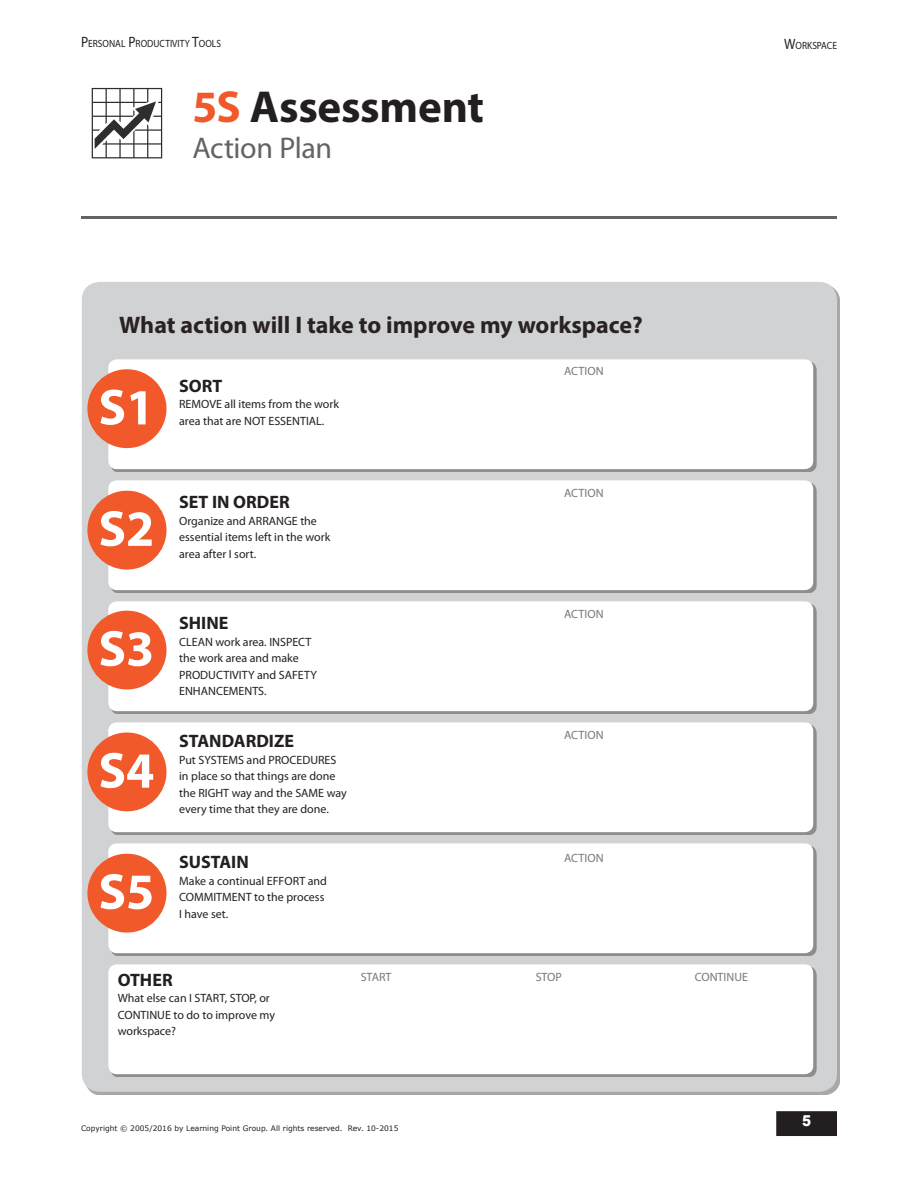
<style>
.page{position:relative;width:918px;height:1188px;background:#fff}
.page>*{position:absolute;margin:0;border:0;box-sizing:border-box;transform-origin:0 0}
.t1{font:700 51px "Myriad Pro";color:#fff}
.t2{font:700 45px "Myriad Pro";letter-spacing:-.005em;color:#231f20}
.t3{font:30px "Myriad Pro";letter-spacing:-.015em;color:#636366}
.t4{font:700 24px "Myriad Pro";color:#2a2222}
.t5{font:700 18px "Myriad Pro";color:#231f20}
.t6{font:900 15px "Arial";color:#fff;scale:.9 1}
.t7{font:12px/16.5px "Myriad Pro";color:#231f20}
.t8{font:12px "Myriad Pro";color:#7d7575}
.t9{font:10.5px "Myriad Pro";color:#231f20;scale:.9 1}
.t10{font:7.5px "Verdana";color:#231f20}
.s1{font-size:15px}
.s2{color:#f1592a}
</style>
<div class="page">
<hr style="left:81px;top:216px;width:756px;height:3px;background:#636366">
<div style="left:777px;top:1112px;width:59px;height:23px;background:#231f20"></div>
<div style="left:776px;top:1111px;width:61px;height:25px;border:2px solid #231f20"></div>
<div style="left:82px;top:282px;width:755px;height:810px;background:#d1d2d4;border-radius:18px"></div>
<div style="left:111px;top:362px;width:705px;height:110px;background:#2a2222;opacity:.4"></div>
<div style="left:108px;top:359px;width:705px;height:110px;background:#fff;border-radius:9px"></div>
<div style="left:111px;top:483px;width:705px;height:110px;background:#2a2222;opacity:.4"></div>
<div style="left:108px;top:480px;width:705px;height:110px;background:#fff;border-radius:9px"></div>
<div style="left:111px;top:604px;width:705px;height:110px;background:#2a2222;opacity:.4"></div>
<div style="left:108px;top:601px;width:705px;height:110px;background:#fff;border-radius:9px"></div>
<div style="left:111px;top:725px;width:705px;height:110px;background:#2a2222;opacity:.4"></div>
<div style="left:108px;top:722px;width:705px;height:110px;background:#fff;border-radius:9px"></div>
<div style="left:111px;top:846px;width:705px;height:110px;background:#2a2222;opacity:.4"></div>
<div style="left:108px;top:843px;width:705px;height:110px;background:#fff;border-radius:9px"></div>
<div style="left:111px;top:967px;width:705px;height:110px;background:#2a2222;opacity:.4"></div>
<div style="left:108px;top:964px;width:705px;height:110px;background:#fff;border-radius:9px"></div>
<svg style="left:92px;top:88px;width:70px;height:70px"></svg>
<div style="left:88px;top:370px;width:78px;height:77px;background:#f1592a;border-radius:50%"></div>
<div style="left:87px;top:369px;width:80px;height:79px;border:2px solid #f1592a;border-radius:50%"></div>
<div style="left:88px;top:491px;width:78px;height:78px;background:#f1592a;border-radius:50%"></div>
<div style="left:87px;top:491px;width:80px;height:79px;border:2px solid #f1592a;border-radius:50%"></div>
<div style="left:88px;top:611px;width:78px;height:78px;background:#f1592a;border-radius:50%"></div>
<div style="left:87px;top:611px;width:80px;height:78px;border:2px solid #f1592a;border-radius:50%"></div>
<div style="left:88px;top:733px;width:78px;height:78px;background:#f1592a;border-radius:50%"></div>
<div style="left:87px;top:733px;width:80px;height:78px;border:2px solid #f1592a;border-radius:50%"></div>
<div style="left:88px;top:854px;width:78px;height:78px;background:#f1592a;border-radius:50%"></div>
<div style="left:87px;top:854px;width:80px;height:79px;border:2px solid #f1592a;border-radius:50%"></div>
<p class="t9" style="left:81px;top:37px;width:157px"><span class="s1">P</span>ERSONAL <span class="s1">P</span>RODUCTIVITY <span class="s1">T</span>OOLS</p>
<p class="t9" style="left:784px;top:39px;width:60px"><span class="s1">W</span>ORKSPACE</p>
<h2 class="t2" style="left:192px;top:77px;width:293px"><span class="s2">5S</span> Assessment</h2>
<h3 class="t3" style="left:192px;top:129px;width:141px">Action Plan</h3>
<h3 class="t4" style="left:119px;top:309px;width:525px">What action will I take to improve my workspace?</h3>
<p class="t8" style="left:564px;top:363px;width:41px">ACTION</p>
<h1 class="t1" style="left:98px;top:374px;width:57px">S1</h1>
<h3 class="t5" style="left:179px;top:374px;width:45px">SORT</h3>
<p class="t7" style="left:179px;top:396px;width:161px">REMOVE all items from the work area that are NOT ESSENTIAL.</p>
<h1 class="t1" style="left:98px;top:495px;width:57px">S2</h1>
<h1 class="t1" style="left:98px;top:615px;width:57px">S3</h1>
<h1 class="t1" style="left:98px;top:737px;width:57px">S4</h1>
<h1 class="t1" style="left:98px;top:858px;width:57px">S5</h1>
<h3 class="t5" style="left:179px;top:490px;width:112px">SET IN ORDER</h3>
<p class="t7" style="left:179px;top:512px;width:153px">Organize and ARRANGE the essential items left in the work area after I sort.</p>
<h3 class="t5" style="left:179px;top:611px;width:51px">SHINE</h3>
<p class="t7" style="left:179px;top:633px;width:139px">CLEAN work area. INSPECT the work area and make<br>PRODUCTIVITY and SAFETY<br>ENHANCEMENTS.</p>
<h3 class="t5" style="left:179px;top:729px;width:116px">STANDARDIZE</h3>
<p class="t7" style="left:179px;top:751px;width:169px">Put SYSTEMS and PROCEDURES in place so that things are done the RIGHT way and the SAME way every time that they are done.</p>
<h3 class="t5" style="left:179px;top:850px;width:71px">SUSTAIN</h3>
<p class="t7" style="left:179px;top:872px;width:149px">Make a continual EFFORT and<br>COMMITMENT to the process<br>I have set.</p>
<p class="t8" style="left:564px;top:486px;width:41px">ACTION</p>
<p class="t8" style="left:564px;top:607px;width:41px">ACTION</p>
<p class="t8" style="left:564px;top:728px;width:41px">ACTION</p>
<p class="t8" style="left:564px;top:851px;width:41px">ACTION</p>
<h3 class="t5" style="left:118px;top:968px;width:56px">OTHER</h3>
<p class="t7" style="left:118px;top:990px;width:159px">What else can I START, STOP, or<br>CONTINUE to do to improve my workspace?</p>
<p class="t8" style="left:361px;top:970px;width:32px">START</p>
<p class="t8" style="left:536px;top:970px;width:28px">STOP</p>
<p class="t8" style="left:695px;top:970px;width:55px">CONTINUE</p>
<p class="t10" style="left:81px;top:1123px;width:319px">Copyright © 2005/2016 by Learning Point Group. All rights reserved. Rev. 10-2015</p>
<p class="t6" style="left:802px;top:1110px;width:12px">5</p>
</div>
